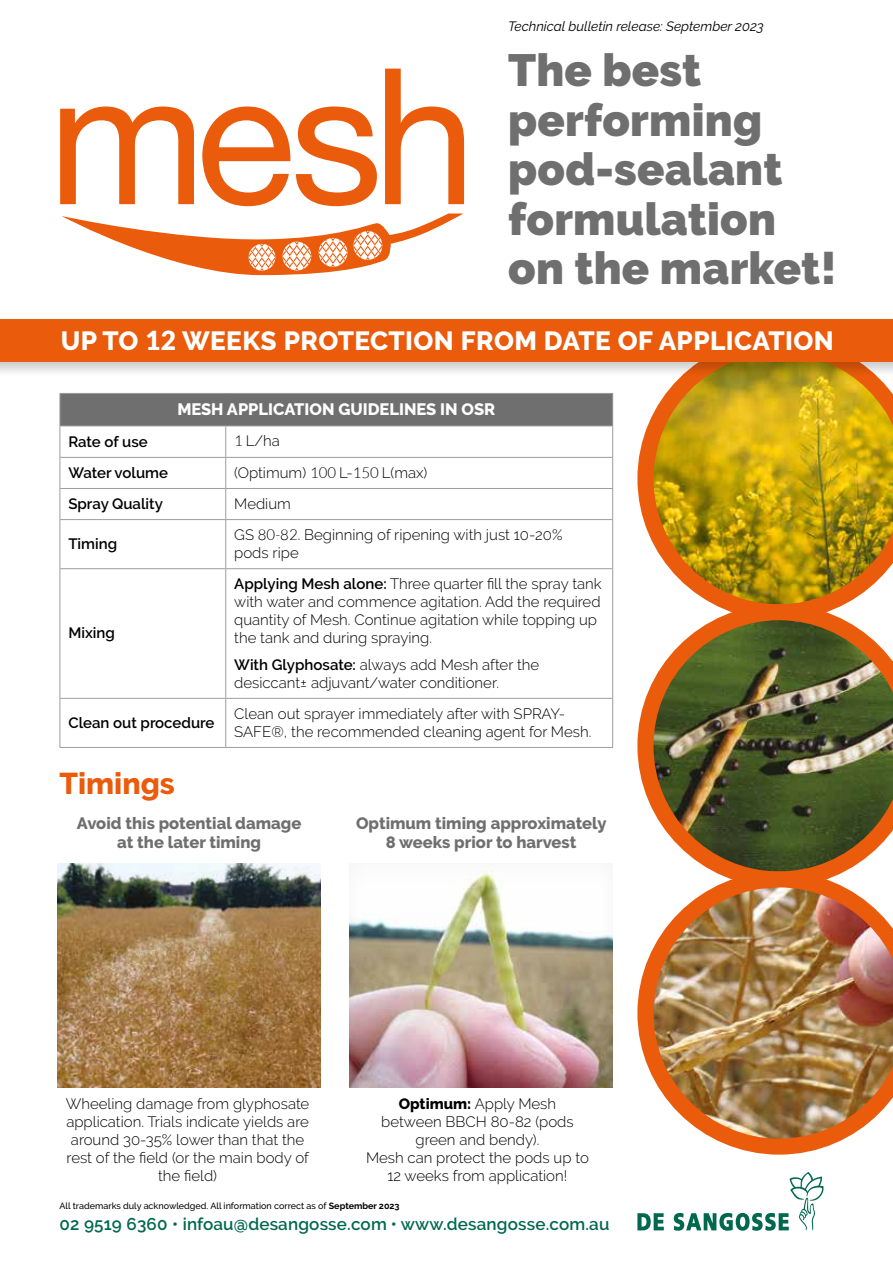
<style>
.page{position:relative;width:893px;height:1263px;background:#fff}
.page>*{position:absolute;margin:0;border:0;box-sizing:border-box;transform-origin:0 0}
.t1{font:900 45px/49.5px "Raleway";letter-spacing:.005em;color:#706f6f}
.t2{font:800 30px "Raleway";color:#ea5b0b}
.t3{font:800 26.25px "Raleway";letter-spacing:.015em;color:#fff}
.t4{font:600 17.1px "Raleway";letter-spacing:.01em;color:#00684e}
.t5{font:800 16.5px/19.8px "Raleway";color:#706f6f;text-align:center}
.t6{font:800 16.5px "Raleway";color:#fff}
.t7{font:300 15px/18px "Raleway";color:#000}
.t8{font:600 15px "Raleway";color:#000}
.t9{font:italic 13.5px "Raleway";color:#000}
.t10{font:500 9px "Raleway";color:#000}
.s1{font-family:"Lato";font-weight:900}
.s2{font-family:"Lato"}
.s3{font-weight:600}
.s4{font-weight:800}
.s5{font-weight:700}
</style>
<div class="page">
<svg style="left:637px;top:377px;width:256px;height:227px;background:#c9a022"></svg>
<img style="left:637px;top:604px;width:256px;height:267px">
<img style="left:637px;top:871px;width:256px;height:283px">
<div style="left:60px;top:393px;width:553px;height:33px;background:#706f6f"></div>
<hr style="left:60px;top:394px;width:1px;height:32px;background:#9d9d9c">
<hr style="left:60px;top:393px;width:166px;height:1px;background:#9d9d9c">
<hr style="left:226px;top:393px;width:387px;height:1px;background:#9d9d9c">
<hr style="left:612px;top:394px;width:1px;height:32px;background:#9d9d9c">
<hr style="left:60px;top:426px;width:1px;height:31px;background:#9d9d9c">
<hr style="left:60px;top:426px;width:166px;height:1px;background:#9d9d9c">
<hr style="left:225px;top:426px;width:1px;height:31px;background:#9d9d9c">
<hr style="left:226px;top:426px;width:387px;height:1px;background:#9d9d9c">
<hr style="left:612px;top:426px;width:1px;height:31px;background:#9d9d9c">
<hr style="left:60px;top:458px;width:1px;height:30px;background:#9d9d9c">
<hr style="left:60px;top:489px;width:1px;height:30px;background:#9d9d9c">
<hr style="left:60px;top:457px;width:166px;height:1px;background:#9d9d9c">
<hr style="left:60px;top:488px;width:166px;height:1px;background:#9d9d9c">
<hr style="left:225px;top:458px;width:1px;height:30px;background:#9d9d9c">
<hr style="left:225px;top:489px;width:1px;height:30px;background:#9d9d9c">
<hr style="left:226px;top:457px;width:387px;height:1px;background:#9d9d9c">
<hr style="left:612px;top:458px;width:1px;height:30px;background:#9d9d9c">
<hr style="left:612px;top:489px;width:1px;height:30px;background:#9d9d9c">
<hr style="left:226px;top:488px;width:387px;height:1px;background:#9d9d9c">
<hr style="left:60px;top:520px;width:1px;height:48px;background:#9d9d9c">
<hr style="left:60px;top:569px;width:1px;height:129px;background:#9d9d9c">
<hr style="left:60px;top:519px;width:166px;height:1px;background:#9d9d9c">
<hr style="left:60px;top:568px;width:166px;height:1px;background:#9d9d9c">
<hr style="left:225px;top:520px;width:1px;height:48px;background:#9d9d9c">
<hr style="left:225px;top:569px;width:1px;height:129px;background:#9d9d9c">
<hr style="left:226px;top:519px;width:387px;height:1px;background:#9d9d9c">
<hr style="left:612px;top:520px;width:1px;height:48px;background:#9d9d9c">
<hr style="left:612px;top:569px;width:1px;height:129px;background:#9d9d9c">
<hr style="left:226px;top:568px;width:387px;height:1px;background:#9d9d9c">
<hr style="left:60px;top:699px;width:1px;height:48px;background:#9d9d9c">
<hr style="left:60px;top:698px;width:166px;height:1px;background:#9d9d9c">
<hr style="left:60px;top:747px;width:166px;height:1px;background:#9d9d9c">
<hr style="left:225px;top:699px;width:1px;height:48px;background:#9d9d9c">
<hr style="left:226px;top:698px;width:387px;height:1px;background:#9d9d9c">
<hr style="left:612px;top:699px;width:1px;height:48px;background:#9d9d9c">
<hr style="left:226px;top:747px;width:387px;height:1px;background:#9d9d9c">
<div style="left:0;top:317px;width:893px;height:60px;background:#000;opacity:.2"></div>
<div style="left:0;top:320px;width:893px;height:42px;background:#ea5b0b"></div>
<svg style="left:637px;top:1213px;width:27px;height:17px"></svg>
<svg style="left:674px;top:1172px;width:150px;height:59px"></svg>
<svg style="left:60px;top:106px;width:134px;height:98px"></svg>
<svg style="left:202px;top:106px;width:175px;height:100px"></svg>
<svg style="left:385px;top:69px;width:79px;height:135px"></svg>
<svg style="left:62px;top:213px;width:401px;height:62px"></svg>
<img style="left:57px;top:864px;width:264px;height:223px">
<div style="left:349px;top:864px;width:264px;height:223px;background:#000;opacity:.05"></div>
<p class="t9" style="left:508px;top:18px;width:257px">Technical bulletin release: September 2023</p>
<h1 class="t1" style="left:508px;top:46px;width:330px">The best performing pod-sealant formulation on the market!</h1>
<h3 class="t3" style="left:61px;top:326px;width:774px">UP TO <span class="s1">12</span> WEEKS PROTECTION FROM DATE OF APPLICATION</h3>
<p class="t6" style="left:177px;top:400px;width:319px">MESH APPLICATION GUIDELINES IN OSR</p>
<p class="t8" style="left:68px;top:433px;width:81px">Rate of use</p>
<p class="t7" style="left:234px;top:432px;width:47px"><span class="s2">1</span> L/ha</p>
<p class="t8" style="left:68px;top:464px;width:101px">Water volume</p>
<p class="t7" style="left:234px;top:463px;width:195px">(Optimum) <span class="s2">100</span> L-<span class="s2">150</span> L(max)</p>
<p class="t8" style="left:68px;top:495px;width:96px">Spray Quality</p>
<p class="t7" style="left:234px;top:495px;width:58px">Medium</p>
<p class="t8" style="left:68px;top:535px;width:50px">Timing</p>
<p class="t7" style="left:234px;top:526px;width:330px">GS <span class="s2">80-82</span>. Beginning of ripening with just 10-20% pods ripe</p>
<p class="t8" style="left:68px;top:624px;width:48px">Mixing</p>
<p class="t7" style="left:234px;top:575px;width:369px"><span class="s3">Applying Mesh alone:</span> Three quarter fill the spray tank with water and commence agitation. Add the required quantity of Mesh. Continue agitation while topping up the tank and during spraying.</p>
<p class="t7" style="left:234px;top:655px;width:306px"><span class="s3">With Glyphosate:</span> always add Mesh after the desiccant± adjuvant/water conditioner.</p>
<p class="t8" style="left:68px;top:714px;width:147px">Clean out procedure</p>
<p class="t7" style="left:234px;top:704px;width:359px">Clean out sprayer immediately after with SPRAY-<br>SAFE®, the recommended cleaning agent for Mesh.</p>
<h2 class="t2" style="left:60px;top:767px;width:117px">Timings</h2>
<p class="t5" style="left:77px;top:813px;width:226px">Avoid this potential damage at the later timing</p>
<p class="t5" style="left:356px;top:813px;width:252px">Optimum timing approximately<br>8 weeks prior to harvest</p>
<p class="t7" style="left:66px;top:1095px;width:245px;text-align:center">Wheeling damage from glyphosate application. Trials indicate yields are around 30-35% lower than that the rest of the field (or the main body of the field)</p>
<p class="t7" style="left:366px;top:1095px;width:224px;text-align:center"><span class="s4">Optimum:</span> Apply Mesh<br>between BBCH 80-82 (pods green and bendy).<br>Mesh can protect the pods up to<br>12 weeks from application!</p>
<p class="t10" style="left:59px;top:1200px;width:342px">All trademarks duly acknowledged. All information correct as of <span class="s5">September 2023</span></p>
<p class="t4" style="left:60px;top:1214px;width:551px">02 9519 6360 • infoau<span class="s5">@</span>desangosse.com • www.desangosse.com.au</p>
</div>
